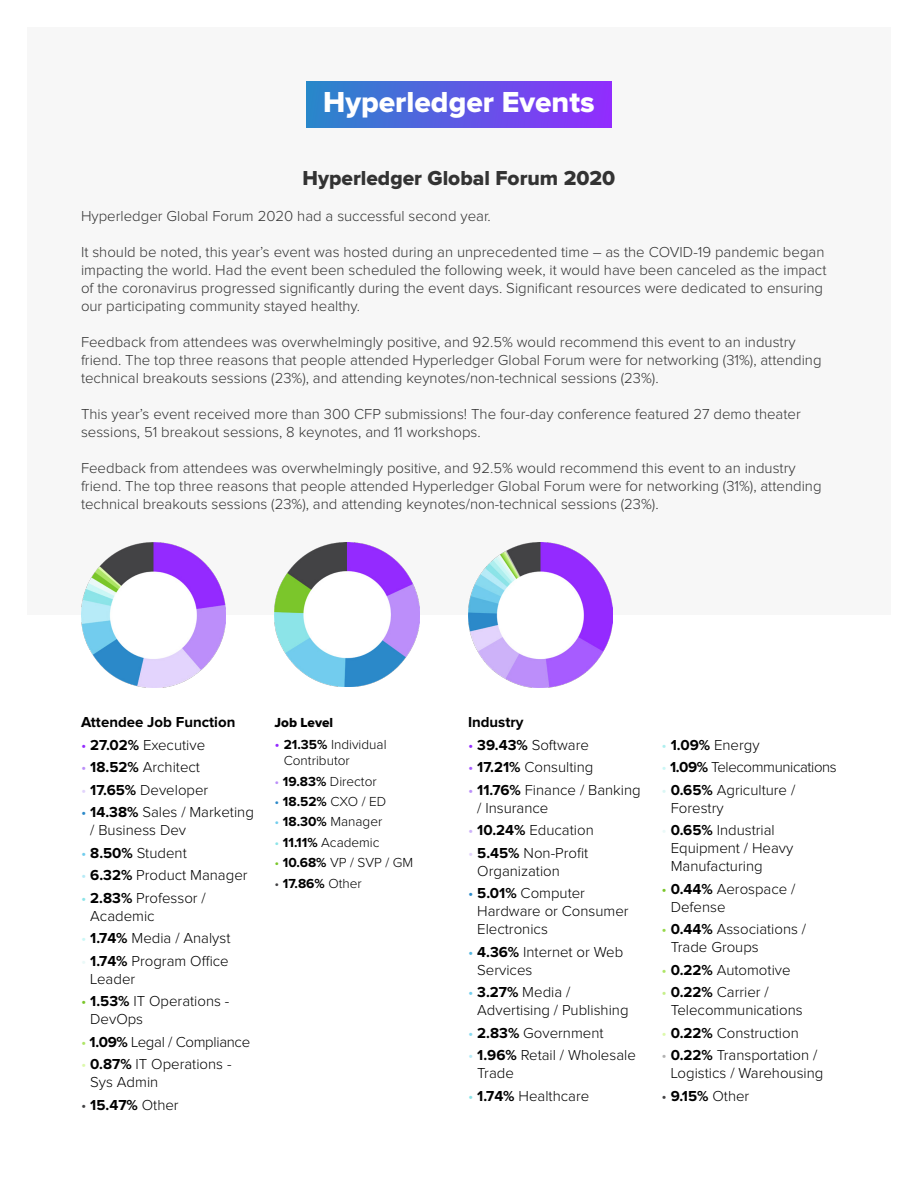
<style>
.page{position:relative;width:918px;height:1188px;background:#fff}
.page>*{position:absolute;margin:0;border:0;box-sizing:border-box;transform-origin:0 0}
.t1{font:30px "Proxima Nova Extrabld";color:#fff}
.t2{font:21px "Proxima Nova Extrabld";color:#333}
.t3{font:300 15px/18px "Proxima Nova";color:#333}
.t4{font:300 15px/18px "Proxima Nova";color:#000}
.t5{font:700 15px "Proxima Nova";color:#000}
.t6{font:300 15px "Proxima Nova";letter-spacing:-.025em;color:#000}
.t7{font:300 15px "Proxima Nova";letter-spacing:-.02em;color:#000}
.t8{font:300 13.65px/16.4px "Proxima Nova";color:#000}
.t9{font:700 13.65px "Proxima Nova";color:#000}
.t10{font:13.65px "Proxima Nova Extrabld";color:#000}
.s1{color:#942aff}
.s2{font-weight:700}
.s3{color:#bb8ff9}
.s4{color:#e2d4fc}
.s5{color:#2b89c9}
.s6{color:#72cded}
.s7{color:#b7ebf7}
.s8{color:#8ce4e8}
.s9{color:#cbf7f6}
.s10{color:#eaf9f8}
.s11{color:#7ac62a}
.s12{color:#aee567}
.s13{color:#ddf9ac}
.s14{font-weight:300;color:#434244}
.s15{font-weight:300}
.s16{font-size:15px;color:#942aff}
.s17{font-weight:300;color:#2b89c9}
.s18{color:#a75cff}
.s19{color:#cdb2f9}
.s20{color:#55b6e0}
.s21{color:#89d9ef}
.s22{color:#afefef}
.s23{color:#daf7f5}
.s24{color:#96d84a}
.s25{color:#c6ef8b}
.s26{color:#b2b2b2}
</style>
<div class="page">
<div style="left:27px;top:27px;width:864px;height:588px;background:#f7f7f7"></div>
<div style="left:306px;top:81px;width:306px;height:47px;background:linear-gradient(to right,#2788c9,#912cfe)"></div>
<img style="left:81px;top:543px;width:145px;height:144px">
<img style="left:468px;top:543px;width:145px;height:144px">
<img style="left:274px;top:543px;width:145px;height:144px">
<h1 class="t1" style="left:323px;top:88px;width:273px">Hyperledger Events</h1>
<h2 class="t2" style="left:303px;top:168px;width:314px">Hyperledger Global Forum 2020</h2>
<p class="t3" style="left:81px;top:207px;width:411px">Hyperledger Global Forum 2020 had a successful second year.</p>
<p class="t3" style="left:81px;top:243px;width:747px">It should be noted, this year’s event was hosted during an unprecedented time – as the COVID-19 pandemic began impacting the world. Had the event been scheduled the following week, it would have been canceled as the impact of the coronavirus progressed significantly during the event days. Significant resources were dedicated to ensuring our participating community stayed healthy.</p>
<p class="t3" style="left:81px;top:333px;width:742px">Feedback from attendees was overwhelmingly positive, and 92.5% would recommend this event to an industry friend. The top three reasons that people attended Hyperledger Global Forum were for networking (31%), attending technical breakouts sessions (23%), and attending keynotes/non-technical sessions (23%).</p>
<p class="t3" style="left:81px;top:405px;width:721px">This year’s event received more than 300 CFP submissions! The four-day conference featured 27 demo theater sessions, 51 breakout sessions, 8 keynotes, and 11 workshops.</p>
<p class="t3" style="left:81px;top:459px;width:742px">Feedback from attendees was overwhelmingly positive, and 92.5% would recommend this event to an industry friend. The top three reasons that people attended Hyperledger Global Forum were for networking (31%), attending technical breakouts sessions (23%), and attending keynotes/non-technical sessions (23%).</p>
<p class="t5" style="left:81px;top:715px;width:156px">Attendee Job Function</p>
<p class="t4" style="left:81px;top:736px;width:126px"><span class="s1">•</span> <span class="s2">27.02%</span> Executive</p>
<p class="t4" style="left:81px;top:759px;width:121px"><span class="s3">•</span> <span class="s2">18.52%</span> Architect</p>
<p class="t4" style="left:81px;top:781px;width:129px"><span class="s4">•</span> <span class="s2">17.65%</span> Developer</p>
<p class="t4" style="left:90px;top:804px;width:165px;text-indent:-9px"><span class="s5">•</span> <span class="s2">14.38%</span> Sales / Marketing / Business Dev</p>
<p class="t4" style="left:81px;top:844px;width:107px"><span class="s6">•</span> <span class="s2">8.50%</span> Student</p>
<p class="t4" style="left:81px;top:867px;width:168px"><span class="s7">•</span> <span class="s2">6.32%</span> Product Manager</p>
<p class="t4" style="left:90px;top:889px;width:117px;text-indent:-9px"><span class="s8">•</span> <span class="s2">2.83%</span> Professor /<br>Academic</p>
<p class="t4" style="left:81px;top:930px;width:151px"><span class="s9">•</span> <span class="s2">1.74%</span> Media / Analyst</p>
<p class="t4" style="left:90px;top:952px;width:140px;text-indent:-9px"><span class="s10">•</span> <span class="s2">1.74%</span> Program Office<br>Leader</p>
<p class="t4" style="left:90px;top:993px;width:141px;text-indent:-9px"><span class="s11">•</span> <span class="s2">1.53%</span> IT Operations -<br>DevOps</p>
<p class="t7" style="left:81px;top:1035px;width:171px"><span class="s12">•</span> <span class="s2">1.09%</span> Legal / Compliance</p>
<p class="t4" style="left:90px;top:1056px;width:143px;text-indent:-9px"><span class="s13">•</span> <span class="s2">0.87%</span> IT Operations -<br>Sys Admin</p>
<p class="t5" style="left:81px;top:1098px;width:99px"><span class="s14">•</span> 15.47% <span class="s15">Other</span></p>
<p class="t10" style="left:274px;top:716px;width:60px">Job Level</p>
<p class="t8" style="left:284px;top:737px;width:104px;text-indent:-9px"><span class="s16">•</span> <span class="s2">21.35%</span> Individual<br>Contributor</p>
<p class="t8" style="left:274px;top:773px;width:104px"><span class="s3">•</span> <span class="s2">19.83%</span> Director</p>
<p class="t9" style="left:274px;top:795px;width:113px"><span class="s17">•</span> 18.52% <span class="s15">CXO / ED</span></p>
<p class="t8" style="left:274px;top:814px;width:109px"><span class="s6">•</span> <span class="s2">18.30%</span> Manager</p>
<p class="t8" style="left:274px;top:835px;width:107px"><span class="s8">•</span> <span class="s2">11.11%</span> Academic</p>
<p class="t8" style="left:274px;top:855px;width:140px"><span class="s11">•</span> <span class="s2">10.68%</span> VP / SVP / GM</p>
<p class="t9" style="left:274px;top:877px;width:89px"><span class="s14">•</span> 17.86% <span class="s15">Other</span></p>
<p class="t5" style="left:468px;top:715px;width:57px">Industry</p>
<p class="t4" style="left:468px;top:736px;width:122px"><span class="s1">•</span> <span class="s2">39.43%</span> Software</p>
<p class="t4" style="left:468px;top:759px;width:127px"><span class="s18">•</span> <span class="s2">17.21%</span> Consulting</p>
<p class="t4" style="left:477px;top:781px;width:165px;text-indent:-9px"><span class="s3">•</span> <span class="s2">11.76%</span> Finance / Banking / Insurance</p>
<p class="t4" style="left:468px;top:822px;width:127px"><span class="s19">•</span> <span class="s2">10.24%</span> Education</p>
<p class="t4" style="left:477px;top:844px;width:113px;text-indent:-9px"><span class="s4">•</span> <span class="s2">5.45%</span> Non-Profit<br>Organization</p>
<p class="t4" style="left:477px;top:885px;width:153px;text-indent:-9px"><span class="s5">•</span> <span class="s2">5.01%</span> Computer<br>Hardware or Consumer<br>Electronics</p>
<p class="t4" style="left:477px;top:943px;width:148px;text-indent:-9px"><span class="s20">•</span> <span class="s2">4.36%</span> Internet or Web<br>Services</p>
<p class="t4" style="left:477px;top:984px;width:153px;text-indent:-9px"><span class="s6">•</span> <span class="s2">3.27%</span> Media /<br>Advertising / Publishing</p>
<p class="t4" style="left:468px;top:1024px;width:137px"><span class="s21">•</span> <span class="s2">2.83%</span> Government</p>
<p class="t4" style="left:477px;top:1047px;width:160px;text-indent:-9px"><span class="s7">•</span> <span class="s2">1.96%</span> Retail / Wholesale<br>Trade</p>
<p class="t4" style="left:468px;top:1087px;width:123px"><span class="s8">•</span> <span class="s2">1.74%</span> Healthcare</p>
<p class="t4" style="left:662px;top:736px;width:100px"><span class="s22">•</span> <span class="s2">1.09%</span> Energy</p>
<p class="t6" style="left:662px;top:760px;width:177px"><span class="s9">•</span> <span class="s2">1.09%</span> Telecommunications</p>
<p class="t4" style="left:671px;top:781px;width:126px;text-indent:-9px"><span class="s23">•</span> <span class="s2">0.65%</span> Agriculture /<br>Forestry</p>
<p class="t4" style="left:671px;top:822px;width:124px;text-indent:-9px"><span class="s10">•</span> <span class="s2">0.65%</span> Industrial<br>Equipment / Heavy<br>Manufacturing</p>
<p class="t4" style="left:671px;top:880px;width:126px;text-indent:-9px"><span class="s11">•</span> <span class="s2">0.44%</span> Aerospace /<br>Defense</p>
<p class="t4" style="left:671px;top:921px;width:137px;text-indent:-9px"><span class="s24">•</span> <span class="s2">0.44%</span> Associations /<br>Trade Groups</p>
<p class="t4" style="left:662px;top:961px;width:131px"><span class="s12">•</span> <span class="s2">0.22%</span> Automotive</p>
<p class="t4" style="left:671px;top:984px;width:133px;text-indent:-9px"><span class="s25">•</span> <span class="s2">0.22%</span> Carrier /<br>Telecommunications</p>
<p class="t4" style="left:662px;top:1024px;width:139px"><span class="s13">•</span> <span class="s2">0.22%</span> Construction</p>
<p class="t4" style="left:671px;top:1047px;width:154px;text-indent:-9px"><span class="s26">•</span> <span class="s2">0.22%</span> Transportation /<br>Logistics / Warehousing</p>
<p class="t5" style="left:662px;top:1089px;width:89px"><span class="s14">•</span> 9.15% <span class="s15">Other</span></p>
</div>
